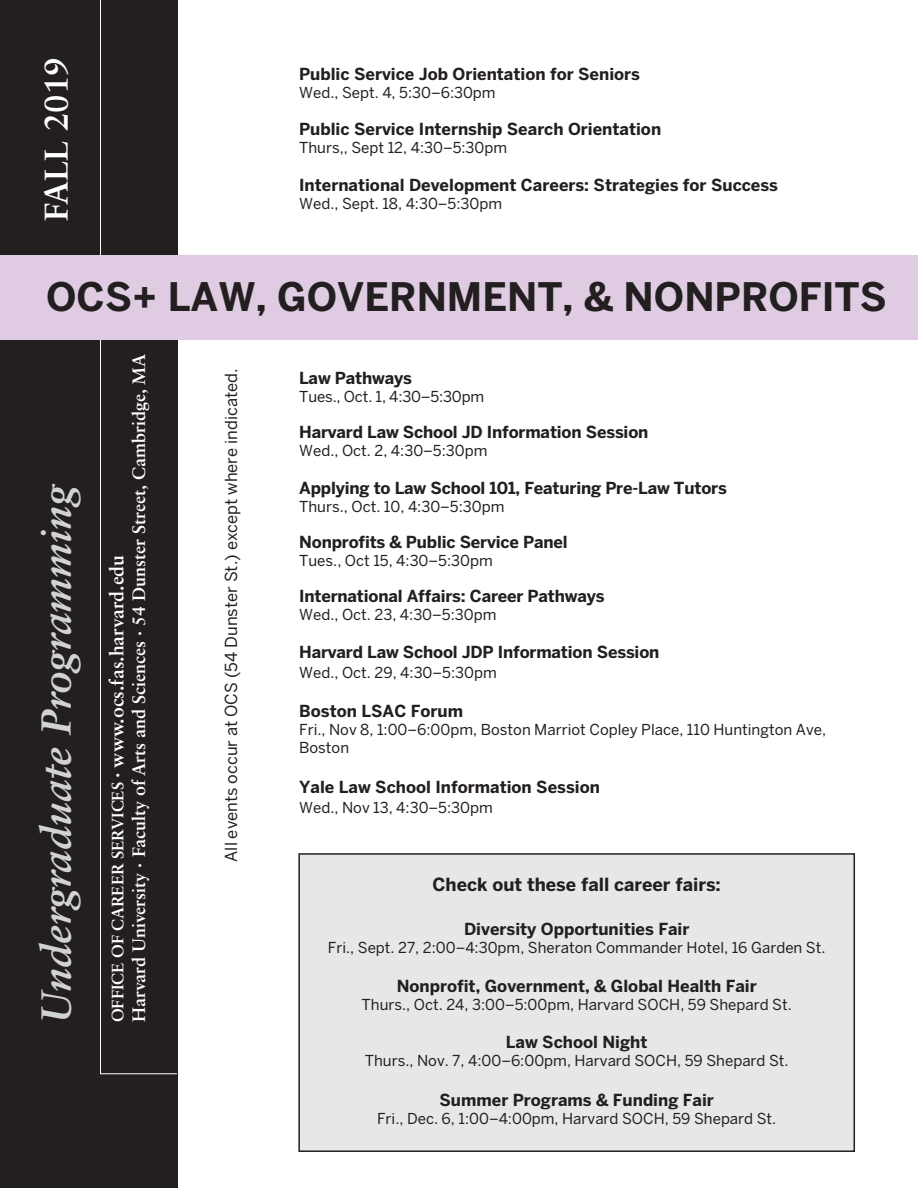
<style>
.page{position:relative;width:918px;height:1188px;background:#fff}
.page>*{position:absolute;margin:0;border:0;box-sizing:border-box;transform-origin:0 0}
.t1{font:italic 700 42px "Sabon LT Std";color:#d1d2d4}
.t2{font:700 39px "Benton Sans";color:#231f20}
.t3{font:700 33px "Sabon LT Std";color:#fff}
.t4{font:700 19.5px "Sabon LT Std";color:#fff}
.t5{font:700 18px "Sabon LT Std";color:#fff}
.Bullet_Items{font:700 18px "Benton Sans";color:#231f20}
.Bullet_Items-2{font:700 16.5px "Benton Sans";color:#231f20}
.Bullet_Items-3{font:16.5px "Benton Sans";color:#231f20}
.Bullet_Items-4{font:15px/18px "Benton Sans";color:#231f20}
.s1{font-size:16.5px}
</style>
<div class="page">
<div style="left:299px;top:854px;width:555px;height:297px;background:#e6e7e9"></div>
<div style="left:298px;top:853px;width:557px;height:299px;border:2px solid #231f20"></div>
<div style="left:0;top:0;width:177px;height:1187px;background:#231f20"></div>
<hr style="left:100px;top:1073px;width:77px;height:1px;background:#fff">
<hr style="left:100px;top:0;width:1px;height:1074px;background:#fff">
<div style="left:0;top:255px;width:918px;height:84px;background:#dfcce3"></div>
<p class="t3" style="left:36px;top:221px;width:165px;rotate:-90deg">FALL 2019</p>
<p class="Bullet_Items-2" style="left:299px;top:64px;width:342px">Public Service Job Orientation for Seniors</p>
<p class="Bullet_Items-4" style="left:299px;top:83px;width:198px">Wed., Sept. 4, 5:30–6:30pm</p>
<p class="Bullet_Items-2" style="left:299px;top:120px;width:364px">Public Service Internship Search Orientation</p>
<p class="Bullet_Items-4" style="left:299px;top:139px;width:210px">Thurs,, Sept 12, 4:30–5:30pm</p>
<p class="Bullet_Items-2" style="left:299px;top:175px;width:480px">International Development Careers: Strategies for Success</p>
<p class="Bullet_Items-4" style="left:299px;top:194px;width:205px">Wed., Sept. 18, 4:30–5:30pm</p>
<p class="t2" style="left:46px;top:274px;width:842px">OCS+ LAW, GOVERNMENT, &amp; NONPROFITS</p>
<p class="t1" style="left:31px;top:1023px;width:539px;rotate:-90deg">Undergraduate Programming</p>
<p class="t5" style="left:128px;top:1022px;width:670px;rotate:-90deg">Harvard University · Faculty of Arts and Sciences · 54 Dunster Street, Cambridge, MA</p>
<p class="t4" style="left:105px;top:1022px;width:469px;rotate:-90deg"><span class="s1">OFFICE OF CAREER SERVICES</span> · www.ocs.fas.harvard.edu</p>
<p class="Bullet_Items-3" style="left:221px;top:862px;width:495px;rotate:-90deg">All events occur at OCS (54 Dunster St.) except where indicated.</p>
<p class="Bullet_Items-2" style="left:299px;top:369px;width:114px">Law Pathways</p>
<p class="Bullet_Items-4" style="left:299px;top:388px;width:187px">Tues., Oct. 1, 4:30–5:30pm</p>
<p class="Bullet_Items-2" style="left:299px;top:423px;width:351px">Harvard Law School JD Information Session</p>
<p class="Bullet_Items-4" style="left:299px;top:442px;width:190px">Wed., Oct. 2, 4:30–5:30pm</p>
<p class="Bullet_Items-2" style="left:299px;top:478px;width:429px">Applying to Law School 101, Featuring Pre-Law Tutors</p>
<p class="Bullet_Items-4" style="left:299px;top:497px;width:207px">Thurs., Oct. 10, 4:30–5:30pm</p>
<p class="Bullet_Items-2" style="left:299px;top:532px;width:270px">Nonprofits &amp; Public Service Panel</p>
<p class="Bullet_Items-4" style="left:299px;top:551px;width:195px">Tues., Oct 15, 4:30–5:30pm</p>
<p class="Bullet_Items-2" style="left:299px;top:586px;width:307px">International Affairs: Career Pathways</p>
<p class="Bullet_Items-4" style="left:299px;top:605px;width:199px">Wed., Oct. 23, 4:30–5:30pm</p>
<p class="Bullet_Items-2" style="left:299px;top:642px;width:362px">Harvard Law School JDP Information Session</p>
<p class="Bullet_Items-4" style="left:299px;top:663px;width:199px">Wed., Oct. 29, 4:30–5:30pm</p>
<p class="Bullet_Items-2" style="left:299px;top:701px;width:165px">Boston LSAC Forum</p>
<p class="Bullet_Items-4" style="left:299px;top:721px;width:528px">Fri., Nov 8, 1:00–6:00pm, Boston Marriot Copley Place, 110 Huntington Ave,<br>Boston</p>
<p class="Bullet_Items-2" style="left:299px;top:777px;width:302px">Yale Law School Information Session</p>
<p class="Bullet_Items-4" style="left:299px;top:798px;width:195px">Wed., Nov 13, 4:30–5:30pm</p>
<p class="Bullet_Items" style="left:432px;top:874px;width:290px">Check out these fall career fairs:</p>
<p class="Bullet_Items-2" style="left:464px;top:919px;width:227px">Diversity Opportunities Fair</p>
<p class="Bullet_Items-4" style="left:328px;top:938px;width:499px">Fri., Sept. 27, 2:00–4:30pm, Sheraton Commander Hotel, 16 Garden St.</p>
<p class="Bullet_Items-2" style="left:397px;top:976px;width:362px">Nonprofit, Government, &amp; Global Health Fair</p>
<p class="Bullet_Items-4" style="left:362px;top:995px;width:432px">Thurs., Oct. 24, 3:00–5:00pm, Harvard SOCH, 59 Shepard St.</p>
<p class="Bullet_Items-2" style="left:506px;top:1032px;width:143px">Law School Night</p>
<p class="Bullet_Items-4" style="left:365px;top:1051px;width:425px">Thurs., Nov. 7, 4:00–6:00pm, Harvard SOCH, 59 Shepard St.</p>
<p class="Bullet_Items-2" style="left:439px;top:1090px;width:276px">Summer Programs &amp; Funding Fair</p>
<p class="Bullet_Items-4" style="left:377px;top:1109px;width:401px">Fri., Dec. 6, 1:00–4:00pm, Harvard SOCH, 59 Shepard St.</p>
</div>
